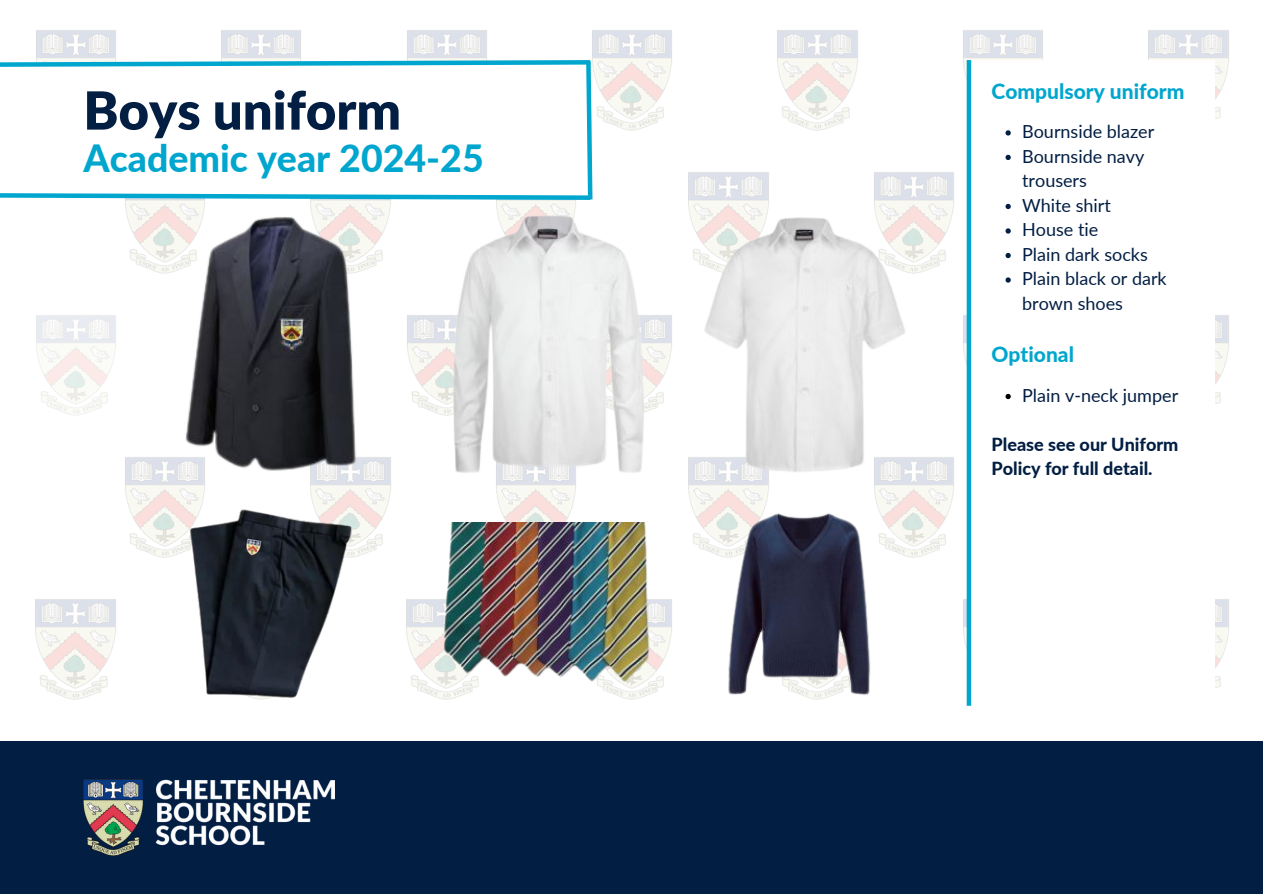
<style>
.page{position:relative;width:1263px;height:894px;background:#fff}
.page>*{position:absolute;margin:0;border:0;box-sizing:border-box;transform-origin:0 0}
.t1{font:900 52.5px "Lato";color:#031e43}
.t2{font:800 37.5px "Lato";color:#00a6ce}
.t3{font:800 21px "Lato";color:#00a6ce}
.t4{font:18px/24.5px "Lato";color:#031e43}
.t5{font:800 18px/24.5px "Lato";color:#031e43}
</style>
<div class="page">
<img style="left:36px;top:30px;width:80px;height:27px">
<img style="left:407px;top:30px;width:80px;height:27px">
<img style="left:221px;top:30px;width:80px;height:27px">
<img style="left:592px;top:30px;width:80px;height:101px">
<img style="left:777px;top:30px;width:81px;height:101px">
<img style="left:963px;top:30px;width:80px;height:107px">
<img style="left:1148px;top:30px;width:81px;height:89px">
<img style="left:125px;top:204px;width:80px;height:62px">
<img style="left:310px;top:204px;width:81px;height:9px">
<img style="left:688px;top:172px;width:81px;height:89px">
<img style="left:496px;top:204px;width:80px;height:9px">
<img style="left:874px;top:172px;width:80px;height:102px">
<img style="left:36px;top:315px;width:80px;height:101px">
<img style="left:407px;top:315px;width:31px;height:99px">
<img style="left:661px;top:315px;width:11px;height:89px">
<img style="left:963px;top:311px;width:4px;height:110px">
<img style="left:1215px;top:315px;width:14px;height:89px">
<img style="left:125px;top:457px;width:80px;height:101px">
<img style="left:310px;top:475px;width:81px;height:76px">
<img style="left:688px;top:457px;width:81px;height:88px">
<img style="left:496px;top:475px;width:80px;height:47px">
<img style="left:874px;top:457px;width:80px;height:101px">
<img style="left:35px;top:599px;width:81px;height:101px">
<img style="left:406px;top:599px;width:73px;height:101px">
<img style="left:597px;top:599px;width:75px;height:101px">
<img style="left:963px;top:595px;width:4px;height:110px">
<img style="left:1215px;top:599px;width:14px;height:89px">
<div style="left:0;top:741px;width:1263px;height:152px;background:#031e43"></div>
<img style="left:83px;top:779px;width:251px;height:76px">
<img style="left:140px;top:213px;width:251px;height:262px">
<img style="left:442px;top:522px;width:216px;height:162px">
<img style="left:438px;top:213px;width:223px;height:262px">
<img style="left:698px;top:213px;width:217px;height:262px">
<img style="left:169px;top:501px;width:204px;height:199px">
<img style="left:698px;top:501px;width:203px;height:199px">
<svg style="left:0;top:57px;width:595px;height:147px"></svg>
<svg style="left:971px;top:60px;width:243px;height:645px"></svg>
<svg style="left:1005px;top:130px;width:6px;height:5px"></svg>
<svg style="left:1005px;top:155px;width:6px;height:5px"></svg>
<svg style="left:1005px;top:204px;width:6px;height:5px"></svg>
<svg style="left:1005px;top:228px;width:6px;height:5px"></svg>
<svg style="left:1005px;top:253px;width:6px;height:5px"></svg>
<svg style="left:1005px;top:277px;width:6px;height:5px"></svg>
<svg style="left:1005px;top:394px;width:6px;height:5px"></svg>
<hr style="left:967px;top:60px;width:4px;height:645px;background:#00a6ce">
<p class="t1" style="left:83px;top:78px;width:319px">Boys uniform</p>
<p class="t2" style="left:83px;top:135px;width:402px">Academic year 2024-25</p>
<p class="t3" style="left:991px;top:78px;width:195px">Compulsory uniform</p>
<p class="t4" style="left:1022px;top:119px;width:134px">Bournside blazer</p>
<p class="t4" style="left:1022px;top:143px;width:124px">Bournside navy trousers</p>
<p class="t4" style="left:1022px;top:192px;width:90px">White shirt</p>
<p class="t4" style="left:1022px;top:217px;width:78px">House tie</p>
<p class="t4" style="left:1022px;top:241px;width:127px">Plain dark socks</p>
<p class="t4" style="left:1022px;top:266px;width:146px">Plain black or dark brown shoes</p>
<p class="t3" style="left:991px;top:341px;width:84px">Optional</p>
<p class="t4" style="left:1022px;top:382px;width:158px">Plain v-neck jumper</p>
<p class="t5" style="left:991px;top:431px;width:188px">Please see our Uniform<br>Policy for full detail.</p>
</div>
